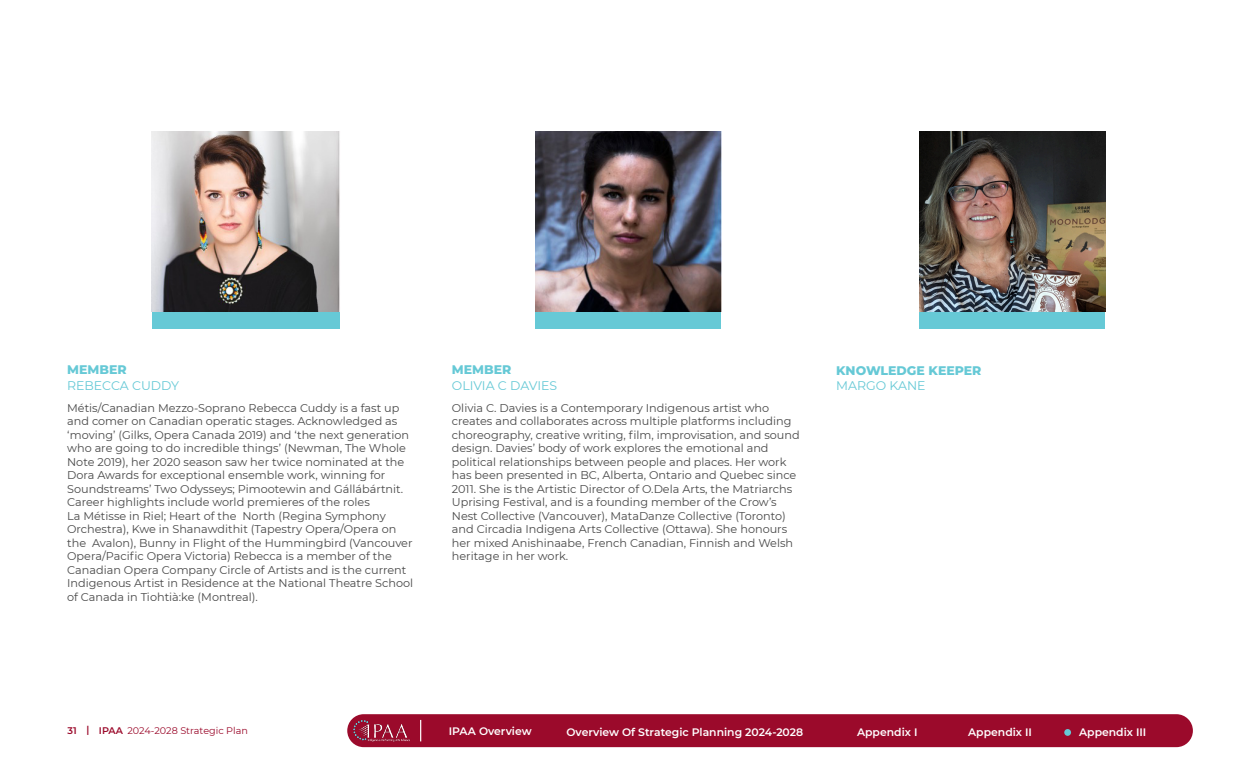
<style>
.page{position:relative;width:1260px;height:765px;background:#fff}
.page>*{position:absolute;margin:0;border:0;box-sizing:border-box;transform-origin:0 0}
.t1{font:12.5px "Montserrat";color:#66c9d6}
.t2{font:800 12.5px "Montserrat";color:#66c9d6}
.t3{font:11.25px/13.5px "Montserrat";color:#484848}
.t4{font:600 10.88px "Montserrat";color:#fff}
.t5{font:9.62px "Montserrat";color:#9b0a2b}
.s1{font-weight:600}
</style>
<div class="page">
<div style="left:347px;top:714px;width:846px;height:33px;background:#9b0a2b;border-radius:16px"></div>
<svg style="left:420px;top:720px;width:1px;height:21px"></svg>
<img style="left:353px;top:720px;width:57px;height:22px">
<div style="left:152px;top:296px;width:187px;height:33px;background:#66c9d6"></div>
<div style="left:535px;top:296px;width:186px;height:33px;background:#66c9d6"></div>
<div style="left:920px;top:296px;width:185px;height:33px;background:#66c9d6"></div>
<img style="left:152px;top:131px;width:188px;height:180px">
<img style="left:535px;top:131px;width:187px;height:180px">
<img style="left:920px;top:131px;width:185px;height:180px">
<div style="left:1064px;top:729px;width:7px;height:7px;background:#66c9d6;border-radius:50%"></div>
<p class="t2" style="left:67px;top:360px;width:61px">MEMBER</p>
<p class="t1" style="left:67px;top:377px;width:114px">REBECCA CUDDY</p>
<p class="t3" style="left:67px;top:401px;width:348px">Métis/Canadian Mezzo-Soprano Rebecca Cuddy is a fast up and comer on Canadian operatic stages. Acknowledged as ‘moving’ (Gilks, Opera Canada 2019) and ‘the next generation who are going to do incredible things’ (Newman, The Whole Note 2019), her 2020 season saw her twice nominated at the Dora Awards for exceptional ensemble work, winning for Soundstreams’ Two Odysseys; Pimootewin and Gállábártnit.<br>Career highlights include world premieres of the roles<br>La Métisse in Riel; Heart of the North (Regina Symphony Orchestra), Kwe in Shanawdithit (Tapestry Opera/Opera on the Avalon), Bunny in Flight of the Hummingbird (Vancouver Opera/Pacific Opera Victoria) Rebecca is a member of the Canadian Opera Company Circle of Artists and is the current Indigenous Artist in Residence at the National Theatre School of Canada in Tiohtià:ke (Montreal).</p>
<p class="t2" style="left:452px;top:360px;width:61px">MEMBER</p>
<p class="t1" style="left:452px;top:377px;width:107px">OLIVIA C DAVIES</p>
<p class="t3" style="left:452px;top:401px;width:349px">Olivia C. Davies is a Contemporary Indigenous artist who creates and collaborates across multiple platforms including choreography, creative writing, film, improvisation, and sound design. Davies’ body of work explores the emotional and political relationships between people and places. Her work has been presented in BC, Alberta, Ontario and Quebec since 2011. She is the Artistic Director of O.Dela Arts, the Matriarchs Uprising Festival, and is a founding member of the Crow’s Nest Collective (Vancouver), MataDanze Collective (Toronto) and Circadia Indigena Arts Collective (Ottawa). She honours her mixed Anishinaabe, French Canadian, Finnish and Welsh heritage in her work.</p>
<p class="t2" style="left:836px;top:362px;width:147px">KNOWLEDGE KEEPER</p>
<p class="t1" style="left:836px;top:377px;width:91px">MARGO KANE</p>
<p class="t5" style="left:68px;top:724px;width:182px"><span class="s1">31 | IPAA</span> 2024-2028 Strategic Plan</p>
<p class="t4" style="left:449px;top:724px;width:84px">IPAA Overview</p>
<p class="t4" style="left:567px;top:724px;width:238px">Overview Of Strategic Planning 2024-2028</p>
<p class="t4" style="left:857px;top:724px;width:62px">Appendix I</p>
<p class="t4" style="left:968px;top:724px;width:65px">Appendix II</p>
<p class="t4" style="left:1079px;top:724px;width:69px">Appendix III</p>
</div>
